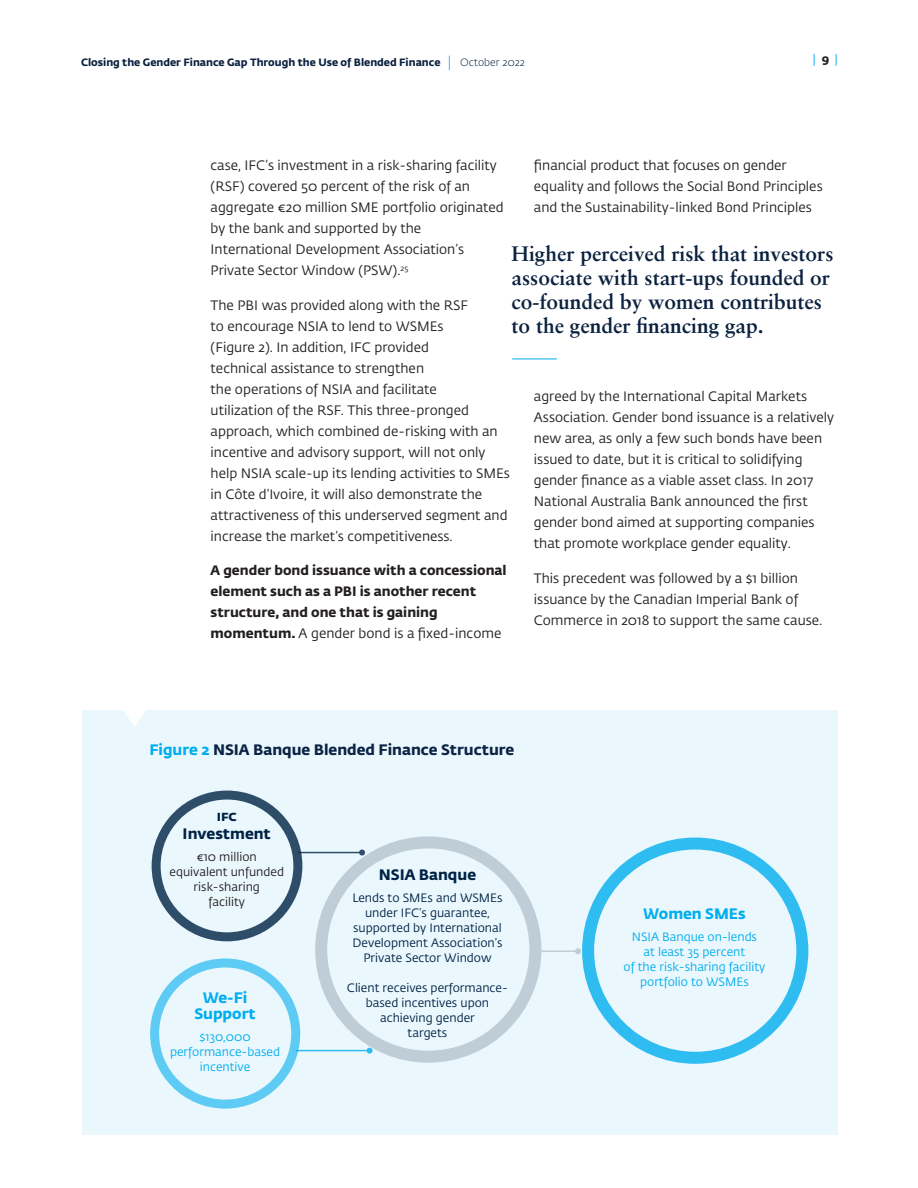
<style>
.page{position:relative;width:918px;height:1188px;background:#fff}
.page>*{position:absolute;margin:0;border:0;box-sizing:border-box;transform-origin:0 0}
.t1{font:700 21px/24px "Sabon LT Pro";color:#0a213f}
.t2{font:700 15px "Fedra Sans Std";color:#0b2344}
.graph_heading{font:700 15px/18px "Fedra Sans Std";color:#002345;text-align:center}
.graph_heading-2{font:700 15px/16.5px "Fedra Sans Std";color:#00aeef;text-align:center}
.t3{font:13.5px/21px "Fedra Sans Std";color:#231f20}
.t4{font:700 13.5px/21px "Fedra Sans Std";color:#231f20}
.graph_text{font:12px/15px "Fedra Sans Std";color:#002345;text-align:center}
.graph_text-2{font:12px/15px "Fedra Sans Std";color:#00aeef;text-align:center}
.graph_text-3{font:12px/15px "Fedra Sans Std";color:#231f20;text-align:center}
.t5{font:700 10.5px "Fedra Sans Std";color:#0a213f}
.s1{font-weight:300;font-size:15px;color:#00aeef}
.s2{font-weight:300}
.s3{font-weight:700;color:#231f20}
.s4{font-weight:400}
.s5{color:#00aeef}
</style>
<div class="page">
<hr style="left:512px;top:359px;width:45px;height:1px;background:#00aeef">
<div style="left:82px;top:710px;width:756px;height:425px;background:#eaf7fd"></div>
<svg style="left:123px;top:710px;width:23px;height:17px"></svg>
<hr style="left:296px;top:1050px;width:74px;height:1px;background:#00aeef">
<svg style="left:367px;top:1048px;width:6px;height:6px"></svg>
<hr style="left:298px;top:852px;width:64px;height:1px;background:#002345">
<svg style="left:359px;top:850px;width:6px;height:6px"></svg>
<hr style="left:538px;top:950px;width:40px;height:2px;background:#bfcdd6">
<svg style="left:575px;top:948px;width:6px;height:6px"></svg>
<div style="left:582px;top:838px;width:226px;height:226px;border:12px solid #00aeef;border-radius:50%"></div>
<div style="left:152px;top:791px;width:150px;height:150px;border:9px solid #002345;border-radius:50%"></div>
<div style="left:150px;top:959px;width:150px;height:150px;border:9px solid #00aeef;border-radius:50%"></div>
<div style="left:315px;top:836px;width:226px;height:227px;border:12px solid #bfcdd6;border-radius:50%"></div>
<p class="t5" style="left:81px;top:55px;width:445px">Closing the Gender Finance Gap Through the Use of Blended Finance <span class="s1">|</span> <span class="s2">October 2022</span></p>
<p class="graph_text-2" style="left:813px;top:52px;width:27px">| <span class="s3">9</span> |</p>
<p class="t3" style="left:211px;top:155px;width:295px">case, IFC’s investment in a risk-sharing facility (RSF) covered 50 percent of the risk of an aggregate €20 million SME portfolio originated by the bank and supported by the International Development Association’s Private Sector Window (PSW).<sup>25</sup></p>
<p class="t3" style="left:211px;top:295px;width:301px">The PBI was provided along with the RSF<br>to encourage NSIA to lend to WSMEs<br>(Figure 2). In addition, IFC provided<br>technical assistance to strengthen<br>the operations of NSIA and facilitate<br>utilization of the RSF. This three-pronged approach, which combined de-risking with an incentive and advisory support, will not only help NSIA scale-up its lending activities to SMEs in Côte d’Ivoire, it will also demonstrate the attractiveness of this underserved segment and increase the market’s competitiveness.</p>
<p class="t4" style="left:211px;top:560px;width:298px">A gender bond issuance with a concessional element such as a PBI is another recent structure, and one that is gaining momentum. <span class="s4">A gender bond is a fixed-income</span></p>
<p class="t3" style="left:534px;top:155px;width:290px">financial product that focuses on gender equality and follows the Social Bond Principles and the Sustainability-linked Bond Principles</p>
<p class="t1" style="left:512px;top:241px;width:324px">Higher perceived risk that investors associate with start-ups founded or co-founded by women contributes to the gender financing gap.</p>
<p class="t3" style="left:534px;top:386px;width:302px">agreed by the International Capital Markets Association. Gender bond issuance is a relatively new area, as only a few such bonds have been issued to date, but it is critical to solidifying gender finance as a viable asset class. In 2017<br>National Australia Bank announced the first gender bond aimed at supporting companies that promote workplace gender equality.</p>
<p class="t3" style="left:534px;top:568px;width:290px">This precedent was followed by a $1 billion issuance by the Canadian Imperial Bank of<br>Commerce in 2018 to support the same cause.</p>
<p class="t2" style="left:149px;top:740px;width:367px"><span class="s5">Figure 2</span> NSIA Banque Blended Finance Structure</p>
<p class="graph_heading" style="left:183px;top:807px;width:90px">IFC<br>Investment</p>
<p class="graph_text-3" style="left:170px;top:850px;width:116px">€10 million equivalent unfunded risk-sharing<br>facility</p>
<p class="graph_heading-2" style="left:194px;top:989px;width:63px">We-Fi<br>Support</p>
<p class="graph_text-2" style="left:170px;top:1029px;width:112px">$130,000 performance-based incentive</p>
<p class="graph_heading" style="left:379px;top:866px;width:99px">NSIA Banque</p>
<p class="graph_text" style="left:352px;top:890px;width:152px">Lends to SMEs and WSMEs under IFC’s guarantee, supported by International<br>Development Association’s<br>Private Sector Window</p>
<p class="graph_text" style="left:347px;top:980px;width:163px">Client receives performance&shy;based incentives upon</p>
<p class="graph_text" style="left:380px;top:1010px;width:96px">achieving gender targets</p>
<p class="graph_heading-2" style="left:643px;top:905px;width:104px">Women SMEs</p>
<p class="graph_text-2" style="left:632px;top:929px;width:127px">NSIA Banque on-lends at least 35 percent</p>
<p class="graph_text-2" style="left:624px;top:959px;width:143px">of the risk-sharing facility portfolio to WSMEs</p>
</div>
